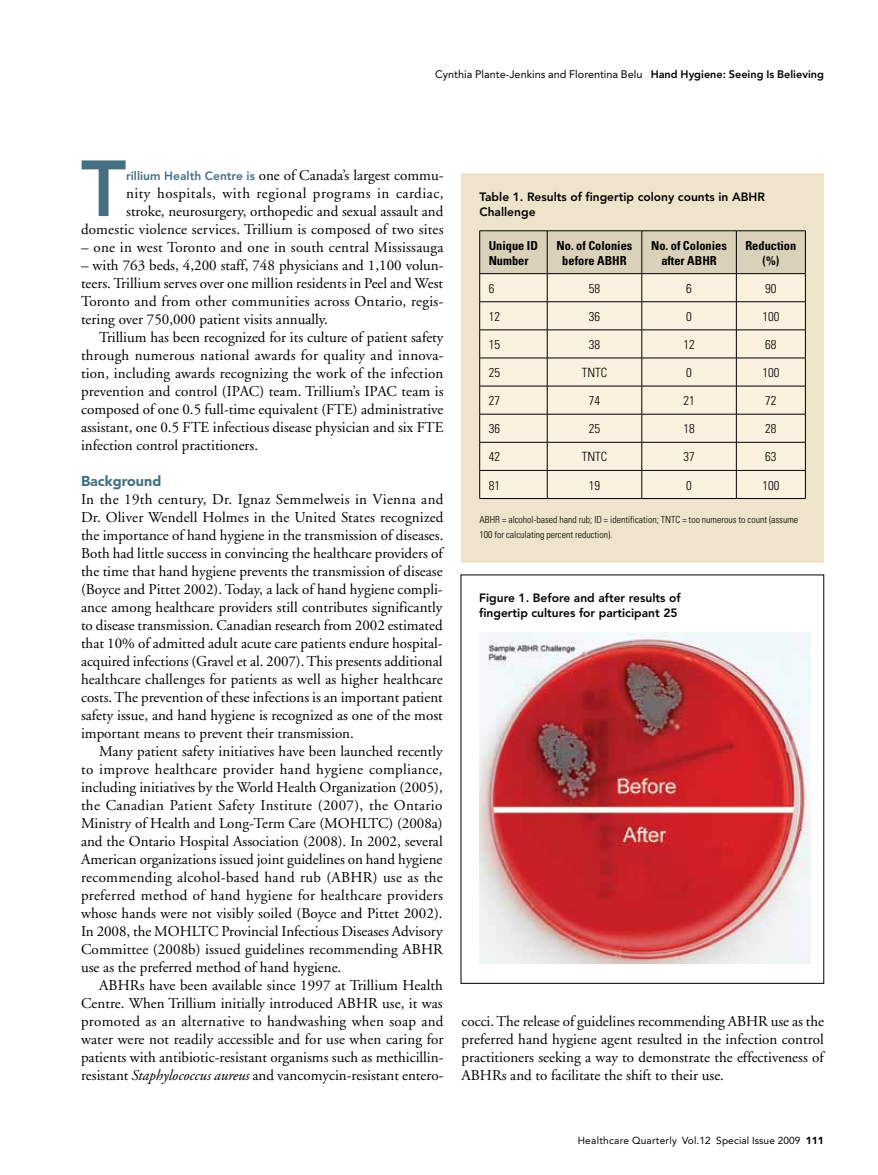
<style>
.page{position:relative;width:878px;height:1175px;background:#fff}
.page>*{position:absolute;margin:0;border:0;box-sizing:border-box;transform-origin:0 0}
.t1{font:800 78.6px "Avenir";color:#467082}
.t2{font:15px/18px "Adobe Garamond";color:#000;text-align:right}
.t3{font:15px "Adobe Garamond";letter-spacing:.02em;color:#000}
.t4{font:15px "Adobe Garamond";letter-spacing:.025em;color:#000}
.t5{font:900 14.25px "Avenir";color:#467082}
.t6{font:300 condensed 12.75px "Univers";color:#000}
.t7{font:700 condensed 12.3px/15px "Univers";color:#000;text-align:center}
.t8{font:800 12px/15px "Avenir";color:#000}
.t9{font:10.8px "Avenir";color:#000}
.t10{font:10.2px "Avenir";letter-spacing:.01em;color:#000}
.t11{font:300 condensed 9.75px/15px "Univers";color:#000}
.s1{font-weight:800}
.s2{font-family:"Avenir";font-weight:800;font-size:12px;color:#467082}
.s3{font-style:italic}
.s4{font-weight:900}
</style>
<div class="page">
<img style="left:479px;top:632px;width:331px;height:331px">
<div style="left:461px;top:173px;width:363px;height:389px;background:#eee4cb"></div>
<hr style="left:479px;top:230px;width:68px;height:1px;background:#000">
<hr style="left:547px;top:230px;width:94px;height:1px;background:#000">
<hr style="left:641px;top:230px;width:95px;height:1px;background:#000">
<hr style="left:736px;top:230px;width:69px;height:1px;background:#000">
<svg style="left:479px;top:231px;width:327px;height:267px;background:#eae1cf"></svg>
<hr style="left:479px;top:498px;width:68px;height:1px;background:#000">
<hr style="left:547px;top:498px;width:94px;height:1px;background:#000">
<hr style="left:641px;top:498px;width:95px;height:1px;background:#000">
<hr style="left:736px;top:498px;width:69px;height:1px;background:#000">
<p class="t9" style="left:435px;top:68px;width:390px">Cynthia Plante-Jenkins and Florentina Belu <span class="s1">Hand Hygiene: Seeing Is Believing</span></p>
<p class="t1" style="left:81px;top:142px;width:47px">T</p>
<p class="t2" style="left:81px;top:167px;width:364px"><span class="s2">rillium Health Centre is</span> one of Canada’s largest commu-<br>nity hospitals, with regional programs in cardiac,<br>stroke, neurosurgery, orthopedic and sexual assault and domestic violence services. Trillium is composed of two sites</p>
<p class="t2" style="left:81px;top:239px;width:364px">– one in west Toronto and one in south central Mississauga</p>
<p class="t2" style="left:81px;top:257px;width:364px">– with 763 beds, 4,200 staff, 748 physicians and 1,100 volun-</p>
<p class="t2" style="left:81px;top:275px;width:363px">teers. Trillium serves over one million residents in Peel and West</p>
<p class="t2" style="left:81px;top:293px;width:364px">Toronto and from other communities across Ontario, regis-</p>
<p class="t2" style="left:81px;top:311px;width:248px">tering over 750,000 patient visits annually.</p>
<p class="t2" style="left:99px;top:329px;width:346px">Trillium has been recognized for its culture of patient safety</p>
<p class="t3" style="left:81px;top:347px;width:364px">through numerous national awards for quality and innova-</p>
<p class="t2" style="left:81px;top:365px;width:364px">tion, including awards recognizing the work of the infection</p>
<p class="t2" style="left:81px;top:383px;width:364px">prevention and control (IPAC) team. Trillium’s IPAC team is</p>
<p class="t2" style="left:81px;top:401px;width:364px">composed of one 0.5 full-time equivalent (FTE) administrative</p>
<p class="t2" style="left:81px;top:419px;width:364px">assistant, one 0.5 FTE infectious disease physician and six FTE</p>
<p class="t2" style="left:81px;top:437px;width:179px">infection control practitioners.</p>
<p class="t5" style="left:81px;top:472px;width:82px">Background</p>
<p class="t3" style="left:81px;top:491px;width:364px">In the 19th century, Dr. Ignaz Semmelweis in Vienna and</p>
<p class="t2" style="left:81px;top:509px;width:364px">Dr. Oliver Wendell Holmes in the United States recognized</p>
<p class="t2" style="left:81px;top:527px;width:364px">the importance of hand hygiene in the transmission of diseases.</p>
<p class="t2" style="left:81px;top:545px;width:363px">Both had little success in convincing the healthcare providers of</p>
<p class="t2" style="left:81px;top:563px;width:363px">the time that hand hygiene prevents the transmission of disease</p>
<p class="t2" style="left:81px;top:581px;width:363px">(Boyce and Pittet 2002). Today, a lack of hand hygiene compli-</p>
<p class="t2" style="left:81px;top:599px;width:363px">ance among healthcare providers still contributes significantly</p>
<p class="t2" style="left:81px;top:617px;width:363px">to disease transmission. Canadian research from 2002 estimated</p>
<p class="t2" style="left:81px;top:635px;width:363px">that 10% of admitted adult acute care patients endure hospital-</p>
<p class="t2" style="left:81px;top:653px;width:363px">acquired infections (Gravel et al. 2007). This presents additional</p>
<p class="t2" style="left:81px;top:671px;width:363px">healthcare challenges for patients as well as higher healthcare</p>
<p class="t2" style="left:81px;top:689px;width:363px">costs. The prevention of these infections is an important patient</p>
<p class="t2" style="left:81px;top:707px;width:363px">safety issue, and hand hygiene is recognized as one of the most</p>
<p class="t2" style="left:81px;top:725px;width:274px">important means to prevent their transmission.</p>
<p class="t2" style="left:99px;top:743px;width:345px">Many patient safety initiatives have been launched recently</p>
<p class="t4" style="left:81px;top:761px;width:363px">to improve healthcare provider hand hygiene compliance,</p>
<p class="t2" style="left:81px;top:779px;width:363px">including initiatives by the World Health Organization (2005),</p>
<p class="t4" style="left:81px;top:797px;width:363px">the Canadian Patient Safety Institute (2007), the Ontario</p>
<p class="t2" style="left:81px;top:815px;width:363px">Ministry of Health and Long-Term Care (MOHLTC) (2008a)</p>
<p class="t2" style="left:81px;top:833px;width:363px">and the Ontario Hospital Association (2008). In 2002, several</p>
<p class="t2" style="left:81px;top:851px;width:363px">American organizations issued joint guidelines on hand hygiene</p>
<p class="t3" style="left:81px;top:869px;width:363px">recommending alcohol-based hand rub (ABHR) use as the</p>
<p class="t3" style="left:81px;top:887px;width:363px">preferred method of hand hygiene for healthcare providers</p>
<p class="t2" style="left:81px;top:905px;width:363px">whose hands were not visibly soiled (Boyce and Pittet 2002).</p>
<p class="t2" style="left:81px;top:923px;width:363px">In 2008, the MOHLTC Provincial Infectious Diseases Advisory</p>
<p class="t2" style="left:81px;top:941px;width:363px">Committee (2008b) issued guidelines recommending ABHR</p>
<p class="t2" style="left:81px;top:959px;width:262px">use as the preferred method of hand hygiene.</p>
<p class="t2" style="left:99px;top:977px;width:345px">ABHRs have been available since 1997 at Trillium Health</p>
<p class="t2" style="left:81px;top:995px;width:363px">Centre. When Trillium initially introduced ABHR use, it was</p>
<p class="t3" style="left:81px;top:1013px;width:364px">promoted as an alternative to handwashing when soap and</p>
<p class="t2" style="left:81px;top:1031px;width:364px">water were not readily accessible and for use when caring for</p>
<p class="t2" style="left:81px;top:1049px;width:364px">patients with antibiotic-resistant organisms such as methicillin-</p>
<p class="t2" style="left:81px;top:1067px;width:364px">resistant <span class="s3">Staphylococcus aureus</span> and vancomycin-resistant entero-</p>
<p class="t8" style="left:479px;top:189px;width:287px">Table 1. Results of fingertip colony counts in ABHR<br>Challenge</p>
<p class="t7" style="left:488px;top:238px;width:51px;text-align:left">Unique ID<br>Number</p>
<p class="t7" style="left:556px;top:238px;width:77px">No. of Colonies before ABHR</p>
<p class="t7" style="left:651px;top:238px;width:77px">No. of Colonies after ABHR</p>
<p class="t7" style="left:745px;top:238px;width:52px">Reduction (%)</p>
<p class="t6" style="left:488px;top:280px;width:7px">6</p>
<p class="t6" style="left:589px;top:280px;width:13px">58</p>
<p class="t6" style="left:686px;top:280px;width:7px">6</p>
<p class="t6" style="left:765px;top:280px;width:13px">90</p>
<p class="t6" style="left:488px;top:309px;width:13px">12</p>
<p class="t6" style="left:589px;top:309px;width:13px">36</p>
<p class="t6" style="left:686px;top:309px;width:7px">0</p>
<p class="t6" style="left:762px;top:309px;width:18px">100</p>
<p class="t6" style="left:488px;top:337px;width:13px">15</p>
<p class="t6" style="left:589px;top:337px;width:13px">38</p>
<p class="t6" style="left:683px;top:337px;width:13px">12</p>
<p class="t6" style="left:765px;top:337px;width:13px">68</p>
<p class="t6" style="left:488px;top:365px;width:13px">25</p>
<p class="t6" style="left:581px;top:365px;width:27px">TNTC</p>
<p class="t6" style="left:686px;top:365px;width:7px">0</p>
<p class="t6" style="left:762px;top:365px;width:18px">100</p>
<p class="t6" style="left:488px;top:393px;width:13px">27</p>
<p class="t6" style="left:589px;top:393px;width:13px">74</p>
<p class="t6" style="left:683px;top:393px;width:13px">21</p>
<p class="t6" style="left:765px;top:393px;width:13px">72</p>
<p class="t6" style="left:488px;top:421px;width:13px">36</p>
<p class="t6" style="left:589px;top:421px;width:13px">25</p>
<p class="t6" style="left:683px;top:421px;width:13px">18</p>
<p class="t6" style="left:765px;top:421px;width:13px">28</p>
<p class="t6" style="left:488px;top:449px;width:13px">42</p>
<p class="t6" style="left:581px;top:449px;width:27px">TNTC</p>
<p class="t6" style="left:683px;top:449px;width:13px">37</p>
<p class="t6" style="left:765px;top:449px;width:13px">63</p>
<p class="t6" style="left:488px;top:477px;width:13px">81</p>
<p class="t6" style="left:589px;top:477px;width:13px">19</p>
<p class="t6" style="left:686px;top:477px;width:7px">0</p>
<p class="t6" style="left:762px;top:477px;width:18px">100</p>
<p class="t11" style="left:479px;top:512px;width:320px">ABHR = alcohol-based hand rub; ID = identification; TNTC = too numerous to count (assume<br>100 for calculating percent reduction).</p>
<p class="t8" style="left:479px;top:590px;width:203px">Figure 1. Before and after results of fingertip cultures for participant 25</p>
<p class="t2" style="left:461px;top:1013px;width:364px;text-align:justify">cocci. The release of guidelines recommending ABHR use as the preferred hand hygiene agent resulted in the infection control practitioners seeking a way to demonstrate the effectiveness of ABHRs and to facilitate the shift to their use.</p>
<p class="t10" style="left:577px;top:1134px;width:248px">Healthcare Quarterly Vol.12 Special Issue 2009 <span class="s4">111</span></p>
</div>
